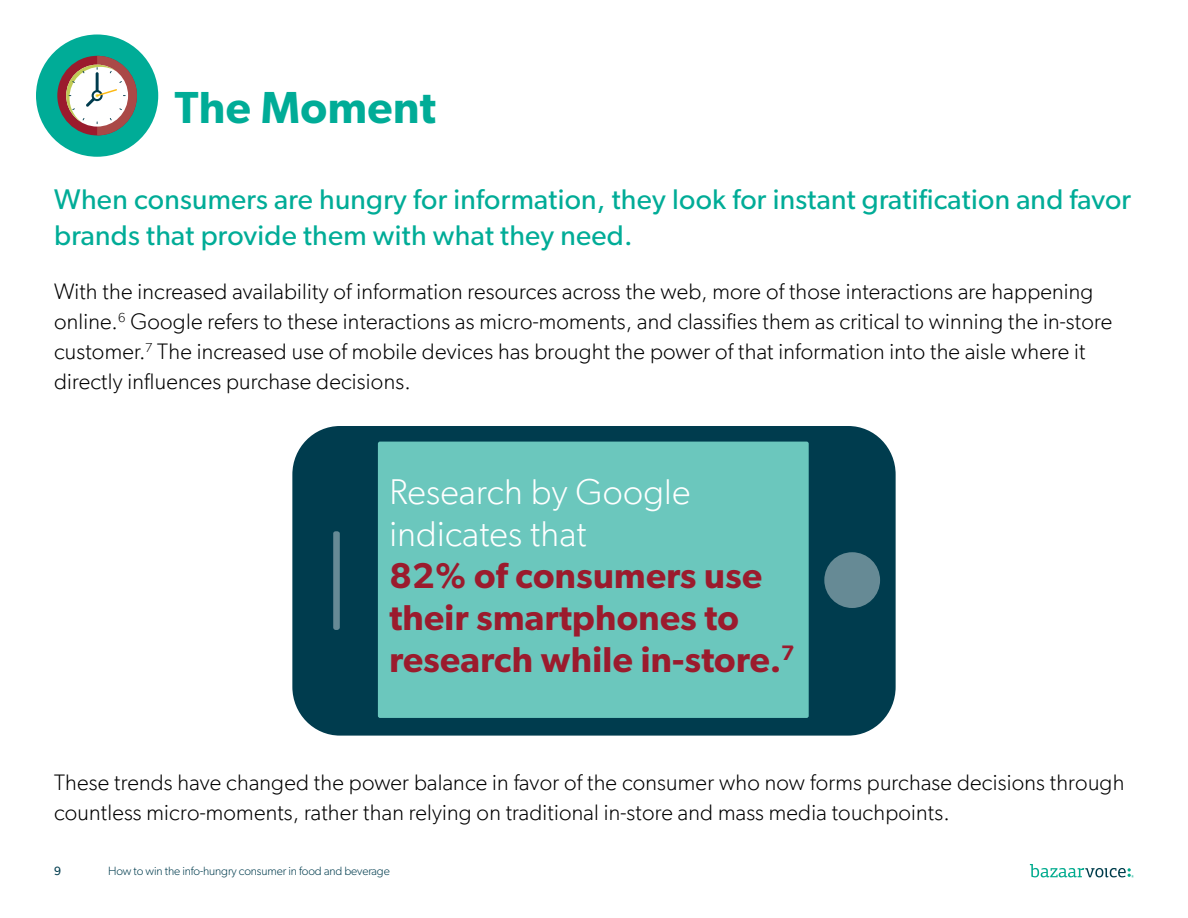
<style>
.page{position:relative;width:1188px;height:918px;background:#fff}
.page>*{position:absolute;margin:0;border:0;box-sizing:border-box;transform-origin:0 0}
.t1{font:600 45px "Gibson";letter-spacing:.01em;color:#00ac97}
.t2{font:600 36px/42px "Gibson";letter-spacing:.01em;color:#9b1b2d}
.t3{font:300 36px/42px "Gibson";letter-spacing:.01em;color:#fff}
.t4{font:28.5px/36px "Gibson";letter-spacing:.01em;color:#00ac97}
.t5{font:300 22.5px/30px "Gibson";letter-spacing:.01em;color:#000}
.t6{font:300 12px "Gibson";letter-spacing:-.01em;color:#003c4e}
.t7{font:12px "Gibson";color:#003c4e}
</style>
<div class="page">
<svg style="left:1030px;top:864px;width:104px;height:14px"></svg>
<div style="left:36px;top:34px;width:122px;height:123px;background:#00ac97;border-radius:50%"></div>
<div style="left:57px;top:56px;width:80px;height:79px;background:#9b1b2d;border-radius:50%"></div>
<svg style="left:66px;top:56px;width:71px;height:79px"></svg>
<div style="left:292px;top:426px;width:604px;height:310px;background:#003c4e;border-radius:48px"></div>
<div style="left:824px;top:552px;width:56px;height:56px;background:#668a95;border-radius:50%"></div>
<div style="left:333px;top:531px;width:7px;height:99px;background:#668a95;border-radius:3px"></div>
<div style="left:378px;top:442px;width:431px;height:276px;background:#6bc7bd;border-radius:2px"></div>
<h1 class="t1" style="left:175px;top:81px;width:263px">The Moment</h1>
<p class="t4" style="left:54px;top:181px;width:1078px">When consumers are hungry for information, they look for instant gratification and favor brands that provide them with what they need.</p>
<p class="t5" style="left:54px;top:276px;width:1060px">With the increased availability of information resources across the web, more of those interactions are happening online.<sup>6</sup> Google refers to these interactions as micro-moments, and classifies them as critical to winning the in-store customer.<sup>7</sup> The increased use of mobile devices has brought the power of that information into the aisle where it directly influences purchase decisions.</p>
<h2 class="t3" style="left:389px;top:470px;width:303px">Research by Google indicates that</h2>
<h2 class="t2" style="left:389px;top:553px;width:406px">82% of consumers use their smartphones to research while in-store.<sup>7</sup></h2>
<p class="t5" style="left:54px;top:767px;width:1072px">These trends have changed the power balance in favor of the consumer who now forms purchase decisions through countless micro-moments, rather than relying on traditional in-store and mass media touchpoints.</p>
<p class="t7" style="left:54px;top:864px;width:9px">9</p>
<p class="t6" style="left:108px;top:864px;width:283px">How to win the info-hungry consumer in food and beverage</p>
</div>
